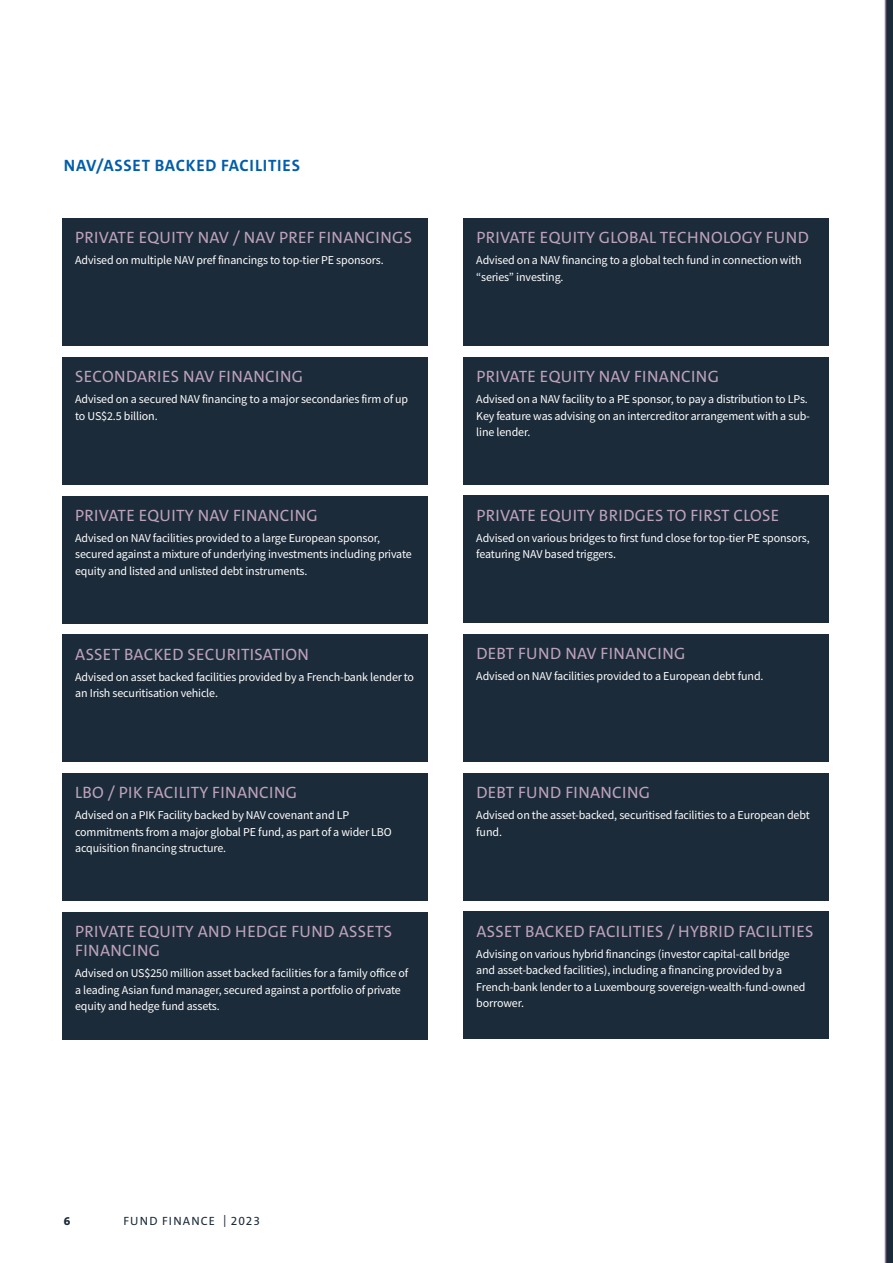
<style>
.page{position:relative;width:893px;height:1263px;background:#fff}
.page>*{position:absolute;margin:0;border:0;box-sizing:border-box;transform-origin:0 0}
.t1{font:16.5px/19.5px "The Sans C5";letter-spacing:.02em;color:#bda2bb}
.t2{font:700 16.5px "The Sans C5";letter-spacing:.045em;color:#015dab}
.t3{font:12px/16.5px "Source Sans Variable";letter-spacing:-.01em;color:#fff}
.t4{font:12px "The Sans C5";letter-spacing:.095em;color:#1c2b39}
.t5{font:800 12px "The Sans C5";color:#1c2b39}
</style>
<div class="page">
<div style="left:62px;top:218px;width:366px;height:128px;background:#1c2b39"></div>
<div style="left:463px;top:218px;width:366px;height:128px;background:#1c2b39"></div>
<div style="left:62px;top:357px;width:366px;height:128px;background:#1c2b39"></div>
<div style="left:463px;top:357px;width:366px;height:128px;background:#1c2b39"></div>
<div style="left:62px;top:496px;width:366px;height:127px;background:#1c2b39"></div>
<div style="left:463px;top:496px;width:366px;height:127px;background:#1c2b39"></div>
<div style="left:62px;top:634px;width:366px;height:128px;background:#1c2b39"></div>
<div style="left:463px;top:634px;width:366px;height:128px;background:#1c2b39"></div>
<div style="left:62px;top:773px;width:366px;height:128px;background:#1c2b39"></div>
<div style="left:463px;top:773px;width:366px;height:128px;background:#1c2b39"></div>
<div style="left:62px;top:912px;width:366px;height:127px;background:#1c2b39"></div>
<div style="left:463px;top:912px;width:366px;height:127px;background:#1c2b39"></div>
<svg style="left:885px;top:0;width:8px;height:1263px;background:#3c3d50"></svg>
<h1 class="t2" style="left:64px;top:154px;width:238px">NAV/ASSET BACKED FACILITIES</h1>
<h1 class="t1" style="left:75px;top:228px;width:338px">PRIVATE EQUITY NAV / NAV PREF FINANCINGS</h1>
<p class="t3" style="left:75px;top:252px;width:310px">Advised on multiple NAV pref financings to top-tier PE sponsors.</p>
<h1 class="t1" style="left:75px;top:367px;width:229px">SECONDARIES NAV FINANCING</h1>
<p class="t3" style="left:75px;top:391px;width:335px">Advised on a secured NAV financing to a major secondaries firm of up to US$2.5 billion.</p>
<h1 class="t1" style="left:75px;top:506px;width:244px">PRIVATE EQUITY NAV FINANCING</h1>
<p class="t3" style="left:75px;top:530px;width:338px">Advised on NAV facilities provided to a large European sponsor, secured against a mixture of underlying investments including private equity and listed and unlisted debt instruments.</p>
<h1 class="t1" style="left:75px;top:644px;width:235px">ASSET BACKED SECURITISATION</h1>
<p class="t3" style="left:75px;top:668px;width:340px">Advised on asset backed facilities provided by a French-bank lender to an Irish securitisation vehicle.</p>
<h1 class="t1" style="left:75px;top:783px;width:223px">LBO / PIK FACILITY FINANCING</h1>
<p class="t3" style="left:75px;top:807px;width:318px">Advised on a PIK Facility backed by NAV covenant and LP commitments from a major global PE fund, as part of a wider LBO acquisition financing structure.</p>
<h1 class="t1" style="left:75px;top:921px;width:318px">PRIVATE EQUITY AND HEDGE FUND ASSETS<br>FINANCING</h1>
<p class="t3" style="left:75px;top:965px;width:335px">Advised on US$250 million asset backed facilities for a family office of a leading Asian fund manager, secured against a portfolio of private equity and hedge fund assets.</p>
<h1 class="t1" style="left:476px;top:228px;width:334px">PRIVATE EQUITY GLOBAL TECHNOLOGY FUND</h1>
<p class="t3" style="left:476px;top:252px;width:327px">Advised on a NAV financing to a global tech fund in connection with “series” investing.</p>
<h1 class="t1" style="left:476px;top:367px;width:244px">PRIVATE EQUITY NAV FINANCING</h1>
<p class="t3" style="left:476px;top:391px;width:335px">Advised on a NAV facility to a PE sponsor, to pay a distribution to LPs.<br>Key feature was advising on an intercreditor arrangement with a sub&shy;line lender.</p>
<h1 class="t1" style="left:476px;top:505px;width:304px">PRIVATE EQUITY BRIDGES TO FIRST CLOSE</h1>
<p class="t3" style="left:476px;top:529px;width:335px">Advised on various bridges to first fund close for top-tier PE sponsors, featuring NAV based triggers.</p>
<h1 class="t1" style="left:476px;top:644px;width:210px">DEBT FUND NAV FINANCING</h1>
<p class="t3" style="left:476px;top:668px;width:289px">Advised on NAV facilities provided to a European debt fund.</p>
<h1 class="t1" style="left:476px;top:783px;width:175px">DEBT FUND FINANCING</h1>
<p class="t3" style="left:476px;top:807px;width:335px">Advised on the asset-backed, securitised facilities to a European debt fund.</p>
<h1 class="t1" style="left:476px;top:921px;width:339px">ASSET BACKED FACILITIES / HYBRID FACILITIES</h1>
<p class="t3" style="left:476px;top:945px;width:331px">Advising on various hybrid financings (investor capital-call bridge and asset-backed facilities), including a financing provided by a French-bank lender to a Luxembourg sovereign-wealth-fund-owned borrower.</p>
<p class="t5" style="left:64px;top:1213px;width:8px">6</p>
<p class="t4" style="left:123px;top:1213px;width:138px">FUND FINANCE | 2023</p>
</div>
